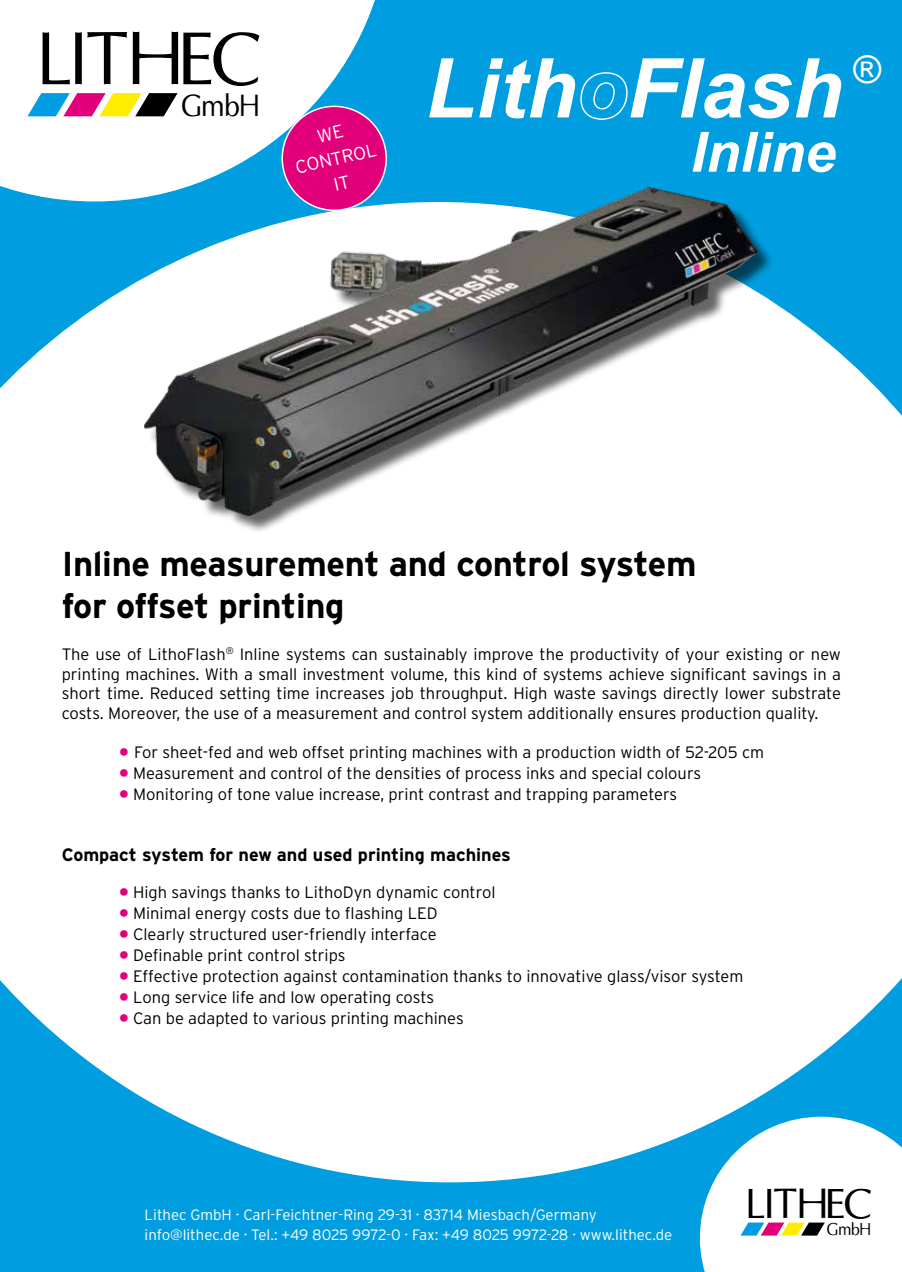
<style>
.page{position:relative;width:902px;height:1272px;background:#fff}
.page>*{position:absolute;margin:0;border:0;box-sizing:border-box;transform-origin:0 0}
.t1{font:italic 700 82.5px "Arial";color:#fff}
.t2{font:75.3px "Optima";letter-spacing:-.06em;color:#000}
.t3{font:italic 700 55.5px "Arial";color:#fff}
.t4{font:42.3px "Optima";letter-spacing:-.06em;color:#000}
.t5{font:700 34.5px/41.4px "Interstate";letter-spacing:-.01em;color:#000}
.t6{font:30.75px "Optima";color:#000;scale:.89 1}
.t7{font:300 18.3px/25.5px "Interstate";color:#fff;text-align:center}
.t8{font:700 18px "Interstate";color:#000}
.t9{font:17.25px "Optima";color:#000;scale:.89 1}
.t10{font:300 16.5px/19.8px "Interstate";color:#000;text-align:justify}
.t11{font:300 15px/19.5px "Interstate";color:#fff}
.s1{color:#009ee0}
.s2{font-weight:900;color:#e2007a}
</style>
<div class="page">
<div style="left:0;top:0;width:901px;height:495px;background:#009ee0"></div>
<svg style="left:0;top:0;width:387px;height:201px;background:#e0f3fb"></svg>
<svg style="left:0;top:277px;width:901px;height:218px;fill:#fff"></svg>
<div style="left:282px;top:106px;width:104px;height:104px;background:#e2007a;border-radius:50%"></div>
<svg style="left:27px;top:93px;width:150px;height:23px"></svg>
<div style="left:0;top:971px;width:901px;height:300px;background:#009ee0"></div>
<svg style="left:0;top:971px;width:901px;height:211px;fill:#fff"></svg>
<svg style="left:699px;top:1116px;width:202px;height:155px;background:#daeef6"></svg>
<svg style="left:580px;top:72px;width:48px;height:48px"></svg>
<div style="left:148px;top:190px;width:626px;height:344px;background:#000;opacity:.6"></div>
<img style="left:145px;top:187px;width:611px;height:329px">
<h2 class="t2" style="left:36px;top:13px;width:227px">LITHEC</h2>
<h3 class="t6" style="left:181px;top:87px;width:91px">GmbH</h3>
<p class="t7" style="left:287px;top:130px;width:84px;rotate:-13deg">WE<br>CONTROL<br>IT</p>
<h1 class="t1" style="left:425px;top:33px;width:456px">Lith<span class="s1">o</span>Flash <sup>®</sup></h1>
<h3 class="t3" style="left:690px;top:115px;width:146px">Inline</h3>
<h3 class="t5" style="left:62px;top:543px;width:636px">Inline measurement and control system for offset printing</h3>
<p class="t10" style="left:62px;top:644px;width:780px">The use of LithoFlash<sup>®</sup> Inline systems can sustainably improve the productivity of your existing or new printing machines. With a small investment volume, this kind of systems achieve significant savings in a short time. Reduced setting time increases job throughput. High waste savings directly lower substrate costs. Moreover, the use of a measurement and control system additionally ensures production quality.</p>
<p class="t10" style="left:119px;top:742px;width:646px"><span class="s2">•</span> For sheet-fed and web offset printing machines with a production width of 52-205 cm</p>
<p class="t10" style="left:119px;top:763px;width:583px"><span class="s2">•</span> Measurement and control of the densities of process inks and special colours</p>
<p class="t10" style="left:119px;top:784px;width:559px"><span class="s2">•</span> Monitoring of tone value increase, print contrast and trapping parameters</p>
<p class="t8" style="left:62px;top:844px;width:451px">Compact system for new and used printing machines</p>
<p class="t10" style="left:119px;top:882px;width:378px"><span class="s2">•</span> High savings thanks to LithoDyn dynamic control</p>
<p class="t10" style="left:119px;top:903px;width:320px"><span class="s2">•</span> Minimal energy costs due to flashing LED</p>
<p class="t10" style="left:119px;top:924px;width:319px"><span class="s2">•</span> Clearly structured user-friendly interface</p>
<p class="t10" style="left:119px;top:945px;width:228px"><span class="s2">•</span> Definable print control strips</p>
<p class="t10" style="left:119px;top:966px;width:625px"><span class="s2">•</span> Effective protection against contamination thanks to innovative glass/visor system</p>
<p class="t10" style="left:119px;top:987px;width:316px"><span class="s2">•</span> Long service life and low operating costs</p>
<p class="t10" style="left:119px;top:1008px;width:346px"><span class="s2">•</span> Can be adapted to various printing machines</p>
<p class="t11" style="left:145px;top:1204px;width:529px">Lithec GmbH · Carl-Feichtner-Ring 29-31 · 83714 Miesbach/Germany info@lithec.de · Tel.: +49 8025 9972-0 · Fax: +49 8025 9972-28 · www.lithec.de</p>
<h3 class="t4" style="left:745px;top:1177px;width:128px">LITHEC</h3>
<p class="t9" style="left:826px;top:1218px;width:52px">GmbH</p>
</div>
